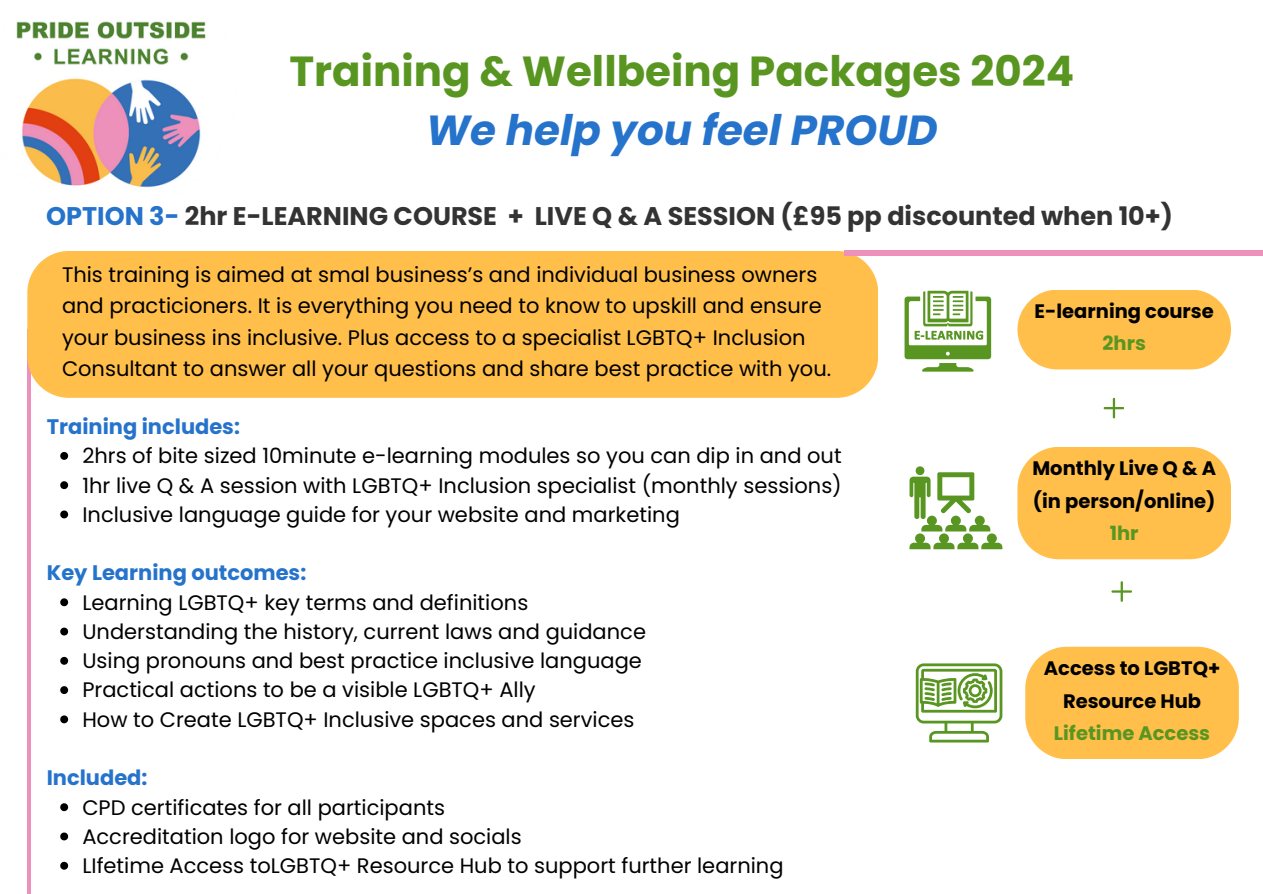
<style>
.page{position:relative;width:1263px;height:894px;background:#fff}
.page>*{position:absolute;margin:0;border:0;box-sizing:border-box;transform-origin:0 0}
.t1{font:700 42px/58.5px "Poppins";color:#599621;text-align:center}
.t2{font:700 25.5px "Poppins";color:#333}
.t3{font:21px/31.5px "Poppins";color:#000}
.t4{font:700 21px "Poppins";color:#2673cc}
.t5{font:700 19.5px/32.7px "Poppins";color:#000;text-align:center}
.s1{font-style:italic;color:#2673cc}
.s2{color:#2673cc}
.s3{color:#599621}
</style>
<div class="page">
<hr style="left:27px;top:329px;width:4px;height:564px;background:#ed91ba">
<img style="left:16px;top:21px;width:190px;height:167px">
<div style="left:27px;top:251px;width:851px;height:147px;background:#ffbf4a"></div>
<svg style="left:904px;top:291px;width:87px;height:80px"></svg>
<svg style="left:1104px;top:398px;width:20px;height:20px"></svg>
<svg style="left:909px;top:466px;width:93px;height:83px"></svg>
<svg style="left:916px;top:663px;width:86px;height:79px"></svg>
<div style="left:1017px;top:289px;width:214px;height:80px;background:#ffbf4a;border-radius:40px"></div>
<div style="left:1017px;top:447px;width:214px;height:112px;background:#ffbf4a"></div>
<svg style="left:1025px;top:646px;width:214px;height:113px;background:#ffc356"></svg>
<hr style="left:844px;top:251px;width:419px;height:4px;background:#ed91ba">
<svg style="left:1111px;top:581px;width:21px;height:20px"></svg>
<svg style="left:60px;top:452px;width:8px;height:7px"></svg>
<svg style="left:60px;top:481px;width:8px;height:8px"></svg>
<svg style="left:60px;top:510px;width:8px;height:8px"></svg>
<svg style="left:60px;top:598px;width:8px;height:8px"></svg>
<svg style="left:60px;top:627px;width:8px;height:8px"></svg>
<svg style="left:60px;top:656px;width:8px;height:8px"></svg>
<svg style="left:60px;top:686px;width:8px;height:7px"></svg>
<svg style="left:60px;top:715px;width:8px;height:8px"></svg>
<svg style="left:60px;top:803px;width:8px;height:7px"></svg>
<svg style="left:60px;top:832px;width:8px;height:8px"></svg>
<svg style="left:60px;top:861px;width:8px;height:8px"></svg>
<p class="t1" style="left:289px;top:42px;width:786px">Training &amp; Wellbeing Packages 2024<br><span class="s1">We help you feel PROUD</span></p>
<h3 class="t2" style="left:46px;top:198px;width:1128px"><span class="s2">OPTION 3-</span> 2hr E-LEARNING COURSE + LIVE Q &amp; A SESSION (£95 pp discounted when 10+)</h3>
<p class="t3" style="left:62px;top:258px;width:771px">This training is aimed at smal business’s and individual business owners and practicioners. It is everything you need to know to upskill and ensure your business ins inclusive. Plus access to a specialist LGBTQ+ Inclusion Consultant to answer all your questions and share best practice with you.</p>
<p class="t4" style="left:47px;top:412px;width:195px">Training includes:</p>
<p class="t3" style="left:82px;top:440px;width:761px">2hrs of bite sized 10minute e-learning modules so you can dip in and out</p>
<p class="t3" style="left:82px;top:469px;width:761px">1hr live Q &amp; A session with LGBTQ+ Inclusion specialist (monthly sessions)</p>
<h3 class="t3" style="left:82px;top:498px;width:599px">Inclusive language guide for your website and marketing</h3>
<p class="t4" style="left:47px;top:558px;width:261px">Key Learning outcomes:</p>
<p class="t3" style="left:82px;top:586px;width:447px">Learning LGBTQ+ key terms and definitions</p>
<p class="t3" style="left:82px;top:615px;width:565px">Understanding the history, current laws and guidance</p>
<h3 class="t3" style="left:82px;top:644px;width:561px">Using pronouns and best practice inclusive language</h3>
<p class="t3" style="left:82px;top:674px;width:455px">Practical actions to be a visible LGBTQ+ Ally</p>
<p class="t3" style="left:82px;top:703px;width:553px">How to Create LGBTQ+ Inclusive spaces and services</p>
<p class="t4" style="left:47px;top:763px;width:102px">Included:</p>
<p class="t3" style="left:82px;top:791px;width:364px">CPD certificates for all participants</p>
<p class="t3" style="left:82px;top:820px;width:441px">Accreditation logo for website and socials</p>
<h3 class="t3" style="left:82px;top:849px;width:703px">LIfetime Access toLGBTQ+ Resource Hub to support further learning</h3>
<h1 class="t5" style="left:1035px;top:294px;width:181px">E-learning course<br><span class="s3">2hrs</span></h1>
<h2 class="t5" style="left:1032px;top:451px;width:185px">Monthly Live Q &amp; A (in person/online)<br><span class="s3">1hr</span></h2>
<p class="t5" style="left:1044px;top:651px;width:178px">Access to LGBTQ+<br>Resource Hub<br><span class="s3">Lifetime Access</span></p>
</div>
